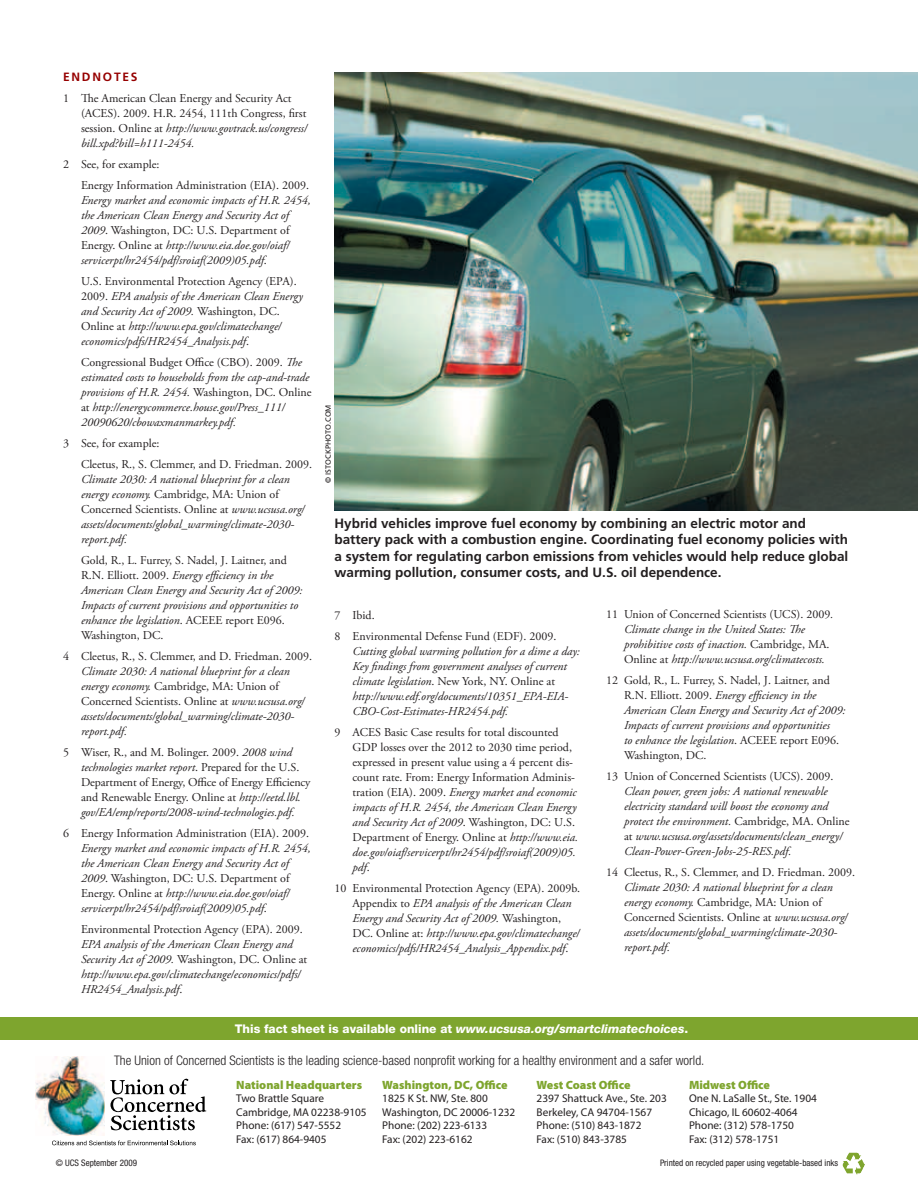
<style>
.page{position:relative;width:918px;height:1188px;background:#fff}
.page>*{position:absolute;margin:0;border:0;box-sizing:border-box;transform-origin:0 0}
.t1{font:700 13.5px/16.5px "Frutiger";color:#231f20}
.t2{font:300 condensed 13.2px "Helvetica Neue";color:#231f20}
.t3{font:italic 12px/15px "Adobe Garamond Pro";color:#231f20}
.t4{font:12px/15px "Adobe Garamond Pro";color:#231f20}
.t5{font:900 12px "Myriad Pro";color:#7ea52e}
.t6{font:italic 800 12px "Helvetica Neue";color:#fff}
.t7{font:700 12px "Frutiger";letter-spacing:.15em;color:#960000}
.t8{font:11.25px/13.5px "Myriad Pro";color:#231f20}
.t9{font:condensed 9px "Helvetica Neue";color:#231f20}
.t10{font:7.5px "Frutiger";color:#231f20}
.s1{font-style:italic}
.s2{font-style:normal}
</style>
<div class="page">
<svg style="left:110px;top:1079px;width:96px;height:51px"></svg>
<svg style="left:52px;top:1141px;width:144px;height:4px"></svg>
<img style="left:35px;top:1057px;width:70px;height:78px">
<div style="left:0;top:1017px;width:918px;height:23px;background:#7ea52e"></div>
<img style="left:842px;top:1153px;width:23px;height:22px">
<img style="left:334px;top:72px;width:584px;height:438px">
<p class="t7" style="left:63px;top:70px;width:75px">endnotes</p>
<p class="t4" style="left:81px;top:91px;width:228px;text-indent:-18px">1 The American Clean Energy and Security Act (ACES). 2009. H.R. 2454, 111th Congress, first session. Online at <span class="s1">http://www.govtrack.us/congress/ bill.xpd?bill=h111-2454.</span></p>
<p class="t4" style="left:81px;top:154px;width:230px;line-height:21px;text-indent:-18px">2 See, for example:<br>Energy Information Administration (EIA). 2009.</p>
<p class="t3" style="left:81px;top:193px;width:231px">Energy market and economic impacts of H.R. 2454, the American Clean Energy and Security Act of 2009<span class="s2">. Washington, DC: U.S. Department of Energy. Online at</span> http://www.eia.doe.gov/oiaf/ servicerpt/hr2454/pdf/sroiaf(2009)05.pdf<span class="s2">.</span></p>
<p class="t3" style="left:81px;top:274px;width:223px"><span class="s2">U.S. Environmental Protection Agency (EPA).<br>2009.</span> EPA analysis of the American Clean Energy and Security Act of 2009. <span class="s2">Washington, DC.<br>Online at</span> http://www.epa.gov/climatechange/ economics/pdfs/HR2454_Analysis.pdf<span class="s2">.</span></p>
<p class="t3" style="left:81px;top:355px;width:232px"><span class="s2">Congressional Budget Office (CBO). 2009.</span> The estimated costs to households from the cap-and-trade provisions of H.R. 2454. <span class="s2">Washington, DC. Online at</span> http://energycommerce.house.gov/Press_111/ 20090620/cbowaxmanmarkey.pdf.</p>
<p class="t4" style="left:81px;top:433px;width:233px;line-height:21px;text-indent:-18px">3 See, for example:<br>Cleetus, R., S. Clemmer, and D. Friedman. 2009.</p>
<p class="t3" style="left:81px;top:472px;width:225px">Climate 2030: A national blueprint for a clean energy economy. <span class="s2">Cambridge, MA: Union of Concerned Scientists. Online at</span> www.ucsusa.org/ assets/documents/global_warming/climate-2030- report.pdf.</p>
<p class="t3" style="left:81px;top:553px;width:223px"><span class="s2">Gold, R., L. Furrey, S. Nadel, J. Laitner, and R.N. Elliott. 2009.</span> Energy efficiency in the American Clean Energy and Security Act of 2009:<br>Impacts of current provisions and opportunities to enhance the legislation<span class="s2">. ACEEE report E096.<br>Washington, DC.</span></p>
<p class="t4" style="left:63px;top:649px;width:251px">4 Cleetus, R., S. Clemmer, and D. Friedman. 2009.</p>
<p class="t3" style="left:81px;top:664px;width:225px">Climate 2030: A national blueprint for a clean energy economy. <span class="s2">Cambridge, MA: Union of Concerned Scientists. Online at</span> www.ucsusa.org/ assets/documents/global_warming/climate-2030- report.pdf.</p>
<p class="t4" style="left:81px;top:745px;width:231px;text-indent:-18px">5 Wiser, R., and M. Bolinger. 2009. <span class="s1">2008 wind technologies market report</span>. Prepared for the U.S.<br>Department of Energy, Office of Energy Efficiency and Renewable Energy. Online at <span class="s1">http://eetd.lbl. gov/EA/emp/reports/2008-wind-technologies.pdf.</span></p>
<p class="t4" style="left:63px;top:826px;width:248px">6 Energy Information Administration (EIA). 2009.</p>
<p class="t3" style="left:81px;top:841px;width:231px">Energy market and economic impacts of H.R. 2454, the American Clean Energy and Security Act of 2009<span class="s2">. Washington, DC: U.S. Department of Energy. Online at</span> http://www.eia.doe.gov/oiaf/ servicerpt/hr2454/pdf/sroiaf(2009)05.pdf<span class="s2">.</span></p>
<p class="t4" style="left:81px;top:922px;width:223px">Environmental Protection Agency (EPA). 2009.</p>
<p class="t3" style="left:81px;top:937px;width:228px">EPA analysis of the American Clean Energy and Security Act of 2009. <span class="s2">Washington, DC. Online at </span>http://www.epa.gov/climatechange/economics/pdfs/ HR2454_Analysis.pdf<span class="s2">.</span></p>
<p class="t10" style="left:324px;top:483px;width:80px;rotate:-90deg">© istockphoto.com</p>
<p class="t1" style="left:334px;top:515px;width:515px">Hybrid vehicles improve fuel economy by combining an electric motor and battery pack with a combustion engine. Coordinating fuel economy policies with a system for regulating carbon emissions from vehicles would help reduce global warming pollution, consumer costs, and U.S. oil dependence.</p>
<p class="t4" style="left:334px;top:605px;width:223px;line-height:21px">7 Ibid.<br>8 Environmental Defense Fund (EDF). 2009.</p>
<p class="t3" style="left:352px;top:644px;width:229px">Cutting global warming pollution for a dime a day:<br>Key findings from government analyses of current climate legislation<span class="s2">. New York, NY. Online at </span>http://www.edf.org/documents/10351_EPA-EIA-CBO-Cost-Estimates-HR2454.pdf.</p>
<p class="t4" style="left:352px;top:725px;width:227px;text-indent:-18px">9 ACES Basic Case results for total discounted GDP losses over the 2012 to 2030 time period, expressed in present value using a 4 percent dis&shy;count rate. From: Energy Information Adminis&shy;tration (EIA). 2009. <span class="s1">Energy market and economic impacts of H.R. 2454, the American Clean Energy and Security Act of 2009</span>. Washington, DC: U.S.<br>Department of Energy. Online at <span class="s1">http://www.eia. doe.gov/oiaf/servicerpt/hr2454/pdf/sroiaf(2009)05. pdf</span>.</p>
<p class="t3" style="left:352px;top:881px;width:229px;text-indent:-18px"><span class="s2">10 Environmental Protection Agency (EPA). 2009b.<br>Appendix to</span> EPA analysis of the American Clean Energy and Security Act of 2009. <span class="s2">Washington, DC. Online at:</span> http://www.epa.gov/climatechange/ economics/pdfs/HR2454_Analysis_Appendix.pdf<span class="s2">.</span></p>
<p class="t3" style="left:624px;top:607px;width:211px;text-indent:-18px"><span class="s2">11 Union of Concerned Scientists (UCS). 2009</span>.<br>Climate change in the United States: The prohibitive costs of inaction. <span class="s2">Cambridge, MA.<br>Online at</span> http://www.ucsusa.org/climatecosts.</p>
<p class="t3" style="left:624px;top:673px;width:223px;text-indent:-18px"><span class="s2">12 Gold, R., L. Furrey, S. Nadel, J. Laitner, and R.N. Elliott. 2009.</span> Energy efficiency in the American Clean Energy and Security Act of 2009:<br>Impacts of current provisions and opportunities<br>to enhance the legislation<span class="s2">. ACEEE report E096.<br>Washington, DC.</span></p>
<p class="t4" style="left:606px;top:769px;width:229px">13 Union of Concerned Scientists (UCS). 2009.</p>
<p class="t3" style="left:624px;top:784px;width:227px">Clean power, green jobs: A national renewable electricity standard will boost the economy and protect the environment. <span class="s2">Cambridge, MA. Online at</span> www.ucsusa.org/assets/documents/clean_energy/ Clean-Power-Green-Jobs-25-RES.pdf.</p>
<p class="t4" style="left:606px;top:865px;width:251px">14 Cleetus, R., S. Clemmer, and D. Friedman. 2009.</p>
<p class="t3" style="left:624px;top:880px;width:225px">Climate 2030: A national blueprint for a clean energy economy. <span class="s2">Cambridge, MA: Union of Concerned Scientists. Online at</span> www.ucsusa.org/ assets/documents/global_warming/climate-2030- report.pdf.</p>
<p class="t6" style="left:235px;top:1022px;width:455px"><span class="s2">This fact sheet is available online at</span> www.ucsusa.org/smartclimatechoices<span class="s2">.</span></p>
<p class="t2" style="left:114px;top:1053px;width:592px">The Union of Concerned Scientists is the leading science-based nonprofit working for a healthy environment and a safer world.</p>
<p class="t9" style="left:56px;top:1158px;width:83px">© UCS September 2009</p>
<p class="t5" style="left:236px;top:1078px;width:127px">National Headquarters</p>
<p class="t8" style="left:236px;top:1092px;width:132px">Two Brattle Square<br>Cambridge, MA 02238-9105<br>Phone: (617) 547-5552<br>Fax: (617) 864-9405</p>
<p class="t5" style="left:382px;top:1078px;width:127px">Washington, DC, Office</p>
<p class="t8" style="left:382px;top:1092px;width:135px">1825 K St. NW, Ste. 800<br>Washington, DC 20006-1232<br>Phone: (202) 223-6133<br>Fax: (202) 223-6162</p>
<p class="t5" style="left:537px;top:1078px;width:95px">West Coast Office</p>
<p class="t8" style="left:537px;top:1092px;width:132px">2397 Shattuck Ave., Ste. 203<br>Berkeley, CA 94704-1567<br>Phone: (510) 843-1872<br>Fax: (510) 843-3785</p>
<p class="t5" style="left:689px;top:1078px;width:82px">Midwest Office</p>
<p class="t8" style="left:689px;top:1092px;width:129px">One N. LaSalle St., Ste. 1904<br>Chicago, IL 60602-4064<br>Phone: (312) 578-1750<br>Fax: (312) 578-1751</p>
<p class="t9" style="left:660px;top:1158px;width:180px">Printed on recycled paper using vegetable-based inks</p>
</div>
